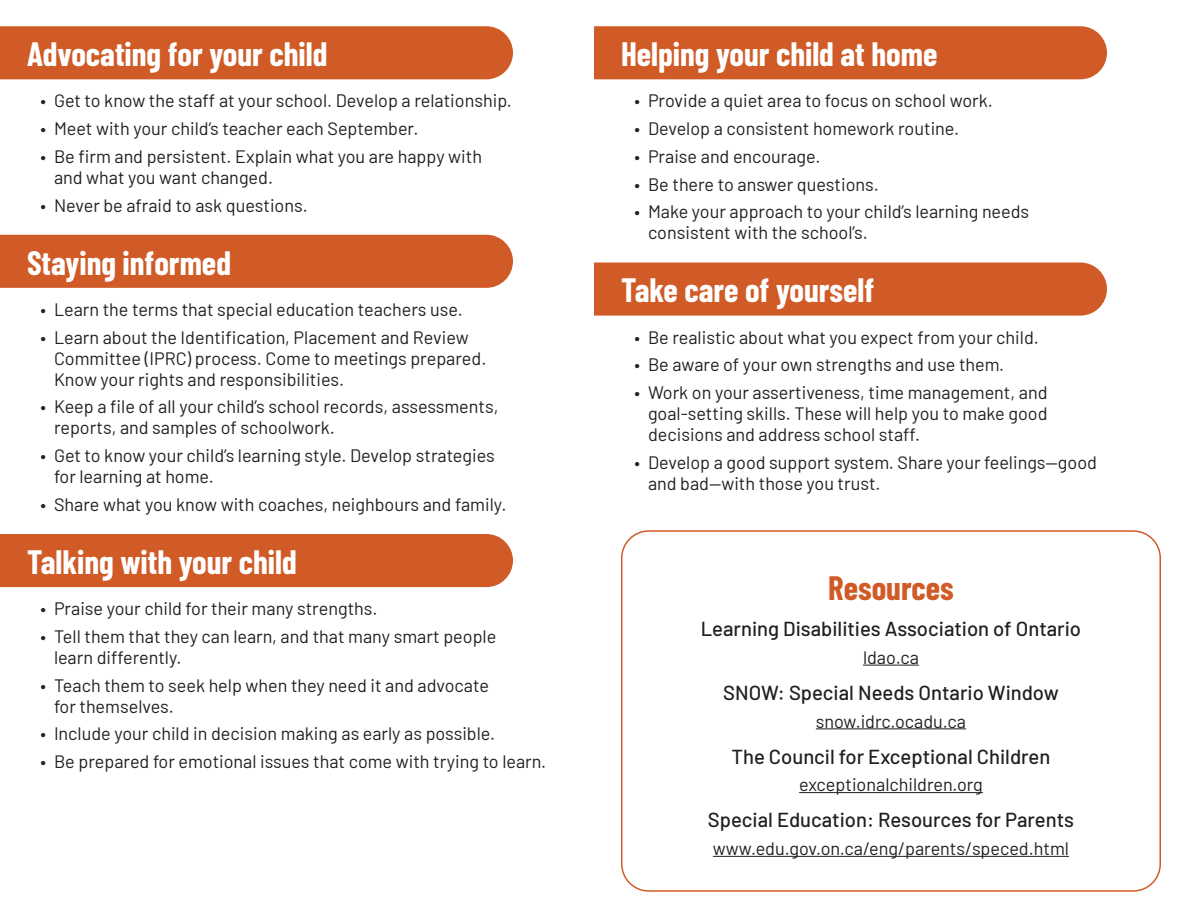
<style>
.page{position:relative;width:1188px;height:918px;background:#fff}
.page>*{position:absolute;margin:0;border:0;box-sizing:border-box;transform-origin:0 0}
.Copy_Header{font:700 33px "Barlow Condensed";color:#fff}
.Copy_Header_-_Right{font:700 33px "Barlow Condensed";color:#fff}
.Header_1{font:700 33px "Barlow Condensed";color:#d05b27}
.Subheader_1{font:500 20.25px "Barlow";color:#231f20}
.Copy{font:18px/21px "Barlow";color:#231f20}
</style>
<div class="page">
<hr style="left:863px;top:665px;width:56px;height:1px;background:#231f20">
<hr style="left:816px;top:728px;width:150px;height:1px;background:#231f20">
<hr style="left:799px;top:792px;width:184px;height:1px;background:#231f20">
<hr style="left:713px;top:856px;width:356px;height:1px;background:#231f20">
<div style="left:621px;top:530px;width:540px;height:362px;border:2px solid #d05b27;border-radius:27px"></div>
<div style="left:0;top:26px;width:513px;height:53px;background:#d05b27"></div>
<div style="left:0;top:235px;width:513px;height:53px;background:#d05b27"></div>
<div style="left:0;top:534px;width:513px;height:53px;background:#d05b27"></div>
<div style="left:594px;top:26px;width:513px;height:53px;background:#d05b27"></div>
<div style="left:594px;top:262px;width:513px;height:54px;background:#d05b27"></div>
<p class="Copy_Header" style="left:27px;top:31px;width:302px">Advocating for your child</p>
<p class="Copy" style="left:40px;top:89px;width:473px">• Get to know the staff at your school. Develop a relationship.</p>
<p class="Copy" style="left:40px;top:117px;width:380px">• Meet with your child’s teacher each September.</p>
<p class="Copy" style="left:54px;top:144px;width:430px;text-indent:-14px">• Be firm and persistent. Explain what you are happy with and what you want changed.</p>
<p class="Copy" style="left:40px;top:193px;width:269px">• Never be afraid to ask questions.</p>
<p class="Copy_Header" style="left:27px;top:239px;width:206px">Staying informed</p>
<p class="Copy" style="left:40px;top:297px;width:424px">• Learn the terms that special education teachers use.</p>
<p class="Copy" style="left:54px;top:325px;width:434px;text-indent:-14px">• Learn about the Identification, Placement and Review<br>Committee (IPRC) process. Come to meetings prepared.<br>Know your rights and responsibilities.</p>
<p class="Copy" style="left:54px;top:395px;width:446px;text-indent:-14px">• Keep a file of all your child’s school records, assessments, reports, and samples of schoolwork.</p>
<p class="Copy" style="left:54px;top:444px;width:442px;text-indent:-14px">• Get to know your child’s learning style. Develop strategies for learning at home.</p>
<p class="Copy" style="left:40px;top:492px;width:467px">• Share what you know with coaches, neighbours and family.</p>
<p class="Copy_Header" style="left:27px;top:538px;width:271px">Talking with your child</p>
<p class="Copy" style="left:40px;top:597px;width:339px">• Praise your child for their many strengths.</p>
<p class="Copy" style="left:54px;top:624px;width:444px;text-indent:-14px">• Tell them that they can learn, and that many smart people learn differently.</p>
<p class="Copy" style="left:54px;top:673px;width:436px;text-indent:-14px">• Teach them to seek help when they need it and advocate for themselves.</p>
<p class="Copy" style="left:40px;top:722px;width:456px">• Include your child in decision making as early as possible.</p>
<p class="Copy" style="left:40px;top:750px;width:507px">• Be prepared for emotional issues that come with trying to learn.</p>
<p class="Copy_Header_-_Right" style="left:621px;top:31px;width:318px">Helping your child at home</p>
<p class="Copy" style="left:634px;top:89px;width:360px">• Provide a quiet area to focus on school work.</p>
<p class="Copy" style="left:634px;top:117px;width:326px">• Develop a consistent homework routine.</p>
<p class="Copy" style="left:634px;top:144px;width:188px">• Praise and encourage.</p>
<p class="Copy" style="left:634px;top:172px;width:246px">• Be there to answer questions.</p>
<p class="Copy" style="left:648px;top:200px;width:383px;text-indent:-14px">• Make your approach to your child’s learning needs consistent with the school’s.</p>
<p class="Copy_Header_-_Right" style="left:621px;top:267px;width:255px">Take care of yourself</p>
<p class="Copy" style="left:634px;top:325px;width:406px">• Be realistic about what you expect from your child.</p>
<p class="Copy" style="left:634px;top:353px;width:371px">• Be aware of your own strengths and use them.</p>
<p class="Copy" style="left:648px;top:381px;width:401px;text-align:justify;text-indent:-14px">• Work on your assertiveness, time management, and goal-setting skills. These will help you to make good decisions and address school staff.</p>
<p class="Copy" style="left:648px;top:450px;width:450px;text-indent:-14px">• Develop a good support system. Share your feelings—good and bad—with those you trust.</p>
<p class="Header_1" style="left:828px;top:565px;width:127px">Resources</p>
<p class="Subheader_1" style="left:701px;top:614px;width:382px">Learning Disabilities Association of Ontario</p>
<p class="Copy" style="left:863px;top:645px;width:57px">ldao.ca</p>
<p class="Subheader_1" style="left:723px;top:678px;width:337px">SNOW: Special Needs Ontario Window</p>
<p class="Copy" style="left:816px;top:709px;width:152px">snow.idrc.ocadu.ca</p>
<p class="Subheader_1" style="left:732px;top:741px;width:320px">The Council for Exceptional Children</p>
<p class="Copy" style="left:799px;top:773px;width:185px">exceptionalchildren.org</p>
<p class="Subheader_1" style="left:708px;top:805px;width:368px">Special Education: Resources for Parents</p>
<p class="Copy" style="left:713px;top:837px;width:358px">www.edu.gov.on.ca/eng/parents/speced.html</p>
</div>
